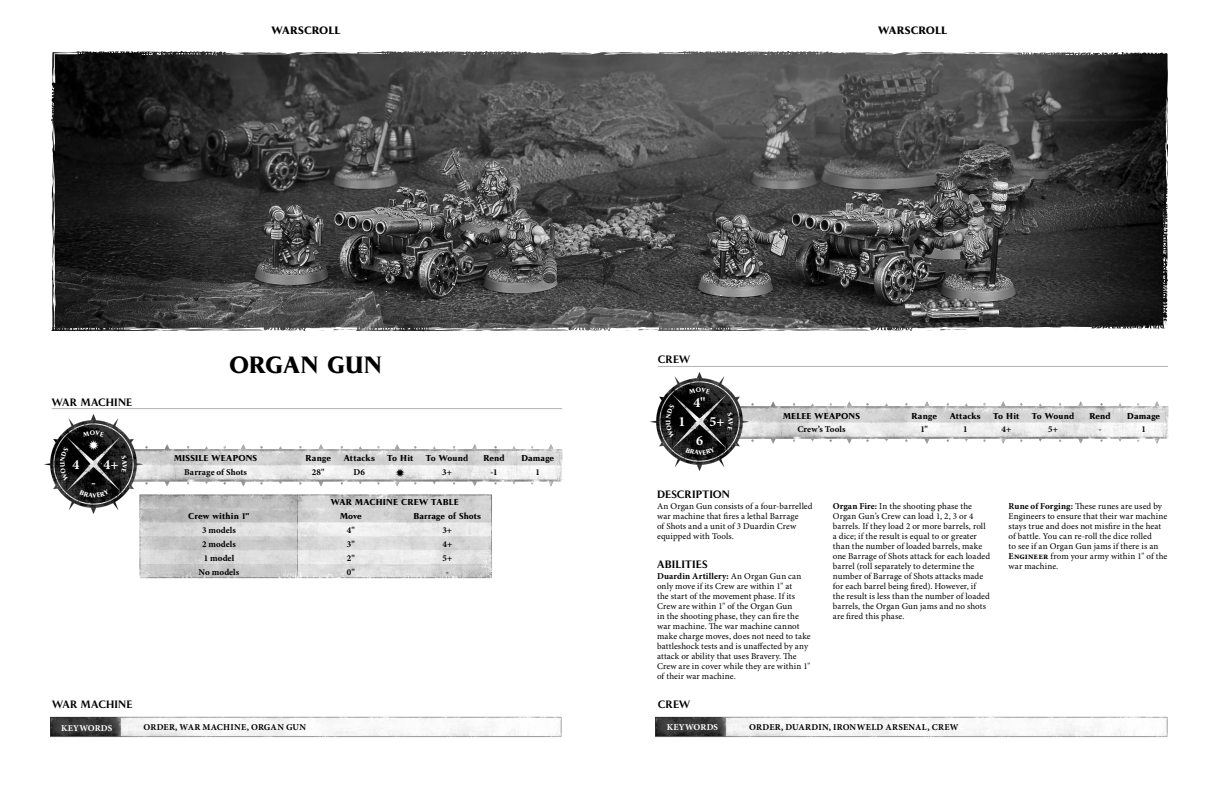
<style>
.page{position:relative;width:1219px;height:794px;background:#fff}
.page>*{position:absolute;margin:0;border:0;box-sizing:border-box;transform-origin:0 0}
._1c__Warscroll_Heade{font:700 22px "Pompei Std";letter-spacing:-.015em;color:#000}
._3g__Warscroll_Body{font:700 14px "Minion Pro";color:#fff}
._1e__Sub_Subheader{font:600 10px "Pompei Std";letter-spacing:.015em;color:#000}
._1c__Warscroll_Heade-2{font:700 10px "Pompei Std";letter-spacing:.005em;color:#000}
._1__WM_Sub_Sub_Heade{font:600 10px "Pompei Std";letter-spacing:.015em;color:#000}
._3g__Warscroll_Body-2{font:9px/10px "Minion Pro";letter-spacing:.01em;color:#000}
._3f__Warscroll_Table{font:700 9px "Minion Pro";letter-spacing:.005em;color:#000}
._3h__Warscroll_Keywo{font:700 9px "Minion Pro";letter-spacing:.025em;color:#000}
._1c__Warscroll_Heade-3{font:700 9px "Minion Pro";letter-spacing:.01em;color:#fff}
._3e__Warscroll_Table{font:700 8px "Pompei Std";letter-spacing:.02em;color:#000}
.s1{font-weight:700}
</style>
<div class="page">
<img style="left:749px;top:401px;width:419px;height:43px">
<img style="left:143px;top:444px;width:419px;height:43px">
<img style="left:651px;top:372px;width:98px;height:98px">
<img style="left:45px;top:415px;width:98px;height:98px">
<img style="left:135px;top:489px;width:357px;height:90px">
<img style="left:50px;top:716px;width:512px;height:22px">
<img style="left:655px;top:716px;width:513px;height:22px">
<hr style="left:52px;top:408px;width:510px;height:1px;background:#b2b2b2">
<hr style="left:658px;top:366px;width:510px;height:1px;background:#b2b2b2">
<svg style="left:51px;top:51px;width:1117px;height:280px"></svg>
<img style="left:711px;top:51px;width:77px;height:2px">
<svg style="left:689px;top:387px;width:21px;height:7px"></svg>
<svg style="left:727px;top:412px;width:6px;height:18px"></svg>
<svg style="left:685px;top:447px;width:30px;height:8px"></svg>
<svg style="left:666px;top:404px;width:9px;height:34px"></svg>
<svg style="left:121px;top:455px;width:6px;height:18px"></svg>
<svg style="left:79px;top:489px;width:30px;height:9px"></svg>
<svg style="left:60px;top:447px;width:9px;height:34px"></svg>
<svg style="left:396px;top:468px;width:9px;height:9px"></svg>
<svg style="left:83px;top:430px;width:21px;height:20px"></svg>
<p class="_1c__Warscroll_Heade-2" style="left:272px;top:24px;width:71px">WARSCROLL</p>
<p class="_1c__Warscroll_Heade-2" style="left:878px;top:24px;width:71px">WARSCROLL</p>
<p class="_1c__Warscroll_Heade" style="left:229px;top:351px;width:154px">ORGAN GUN</p>
<p class="_1__WM_Sub_Sub_Heade" style="left:658px;top:353px;width:34px">CREW</p>
<p class="_1__WM_Sub_Sub_Heade" style="left:52px;top:395px;width:82px">WAR MACHINE</p>
<p class="_3g__Warscroll_Body" style="left:678px;top:413px;width:8px">1</p>
<p class="_3g__Warscroll_Body" style="left:693px;top:394px;width:14px">4"</p>
<p class="_3g__Warscroll_Body" style="left:696px;top:432px;width:8px">6</p>
<p class="_3g__Warscroll_Body" style="left:709px;top:413px;width:16px">5+</p>
<p class="_3e__Warscroll_Table" style="left:783px;top:410px;width:79px">MELEE WEAPONS</p>
<p class="_3e__Warscroll_Table" style="left:911px;top:410px;width:27px">Range</p>
<p class="_3e__Warscroll_Table" style="left:950px;top:410px;width:33px">Attacks</p>
<p class="_3e__Warscroll_Table" style="left:993px;top:410px;width:28px">To Hit</p>
<p class="_3e__Warscroll_Table" style="left:1032px;top:410px;width:44px">To Wound</p>
<p class="_3e__Warscroll_Table" style="left:1089px;top:410px;width:23px">Rend</p>
<p class="_3e__Warscroll_Table" style="left:1127px;top:410px;width:34px">Damage</p>
<p class="_3f__Warscroll_Table" style="left:797px;top:424px;width:50px">Crew’s Tools</p>
<p class="_3f__Warscroll_Table" style="left:920px;top:424px;width:9px">1"</p>
<p class="_3f__Warscroll_Table" style="left:963px;top:424px;width:6px">1</p>
<p class="_3f__Warscroll_Table" style="left:1001px;top:424px;width:11px">4+</p>
<p class="_3f__Warscroll_Table" style="left:1048px;top:424px;width:11px">5+</p>
<p class="_3f__Warscroll_Table" style="left:1098px;top:424px;width:5px">-</p>
<p class="_3f__Warscroll_Table" style="left:1141px;top:424px;width:6px">1</p>
<p class="_3g__Warscroll_Body" style="left:72px;top:456px;width:8px">4</p>
<p class="_3g__Warscroll_Body" style="left:103px;top:456px;width:17px">4+</p>
<p class="_3e__Warscroll_Table" style="left:174px;top:453px;width:85px">MISSILE WEAPONS</p>
<p class="_3e__Warscroll_Table" style="left:306px;top:453px;width:27px">Range</p>
<p class="_3e__Warscroll_Table" style="left:344px;top:453px;width:33px">Attacks</p>
<p class="_3e__Warscroll_Table" style="left:387px;top:453px;width:28px">To Hit</p>
<p class="_3e__Warscroll_Table" style="left:426px;top:453px;width:44px">To Wound</p>
<p class="_3e__Warscroll_Table" style="left:483px;top:453px;width:23px">Rend</p>
<p class="_3e__Warscroll_Table" style="left:521px;top:453px;width:34px">Damage</p>
<p class="_3f__Warscroll_Table" style="left:184px;top:467px;width:64px">Barrage of Shots</p>
<p class="_3f__Warscroll_Table" style="left:312px;top:467px;width:14px">28"</p>
<p class="_3f__Warscroll_Table" style="left:354px;top:467px;width:13px">D6</p>
<p class="_3f__Warscroll_Table" style="left:442px;top:467px;width:11px">3+</p>
<p class="_3f__Warscroll_Table" style="left:490px;top:467px;width:9px">-1</p>
<p class="_3f__Warscroll_Table" style="left:535px;top:467px;width:6px">1</p>
<p class="_3g__Warscroll_Body" style="left:91px;top:474px;width:6px">-</p>
<p class="_3e__Warscroll_Table" style="left:331px;top:497px;width:129px">WAR MACHINE CREW TABLE</p>
<p class="_3e__Warscroll_Table" style="left:188px;top:511px;width:63px">Crew within 1"</p>
<p class="_3e__Warscroll_Table" style="left:340px;top:511px;width:23px">Move</p>
<p class="_3e__Warscroll_Table" style="left:413px;top:511px;width:69px">Barrage of Shots</p>
<p class="_3f__Warscroll_Table" style="left:202px;top:525px;width:35px">3 models</p>
<p class="_3f__Warscroll_Table" style="left:347px;top:525px;width:9px">4"</p>
<p class="_3f__Warscroll_Table" style="left:442px;top:525px;width:11px">3+</p>
<p class="_3f__Warscroll_Table" style="left:202px;top:539px;width:35px">2 models</p>
<p class="_3f__Warscroll_Table" style="left:347px;top:539px;width:9px">3"</p>
<p class="_3f__Warscroll_Table" style="left:442px;top:539px;width:11px">4+</p>
<p class="_3f__Warscroll_Table" style="left:204px;top:552px;width:32px">1 model</p>
<p class="_3f__Warscroll_Table" style="left:347px;top:552px;width:10px">2"</p>
<p class="_3f__Warscroll_Table" style="left:442px;top:552px;width:11px">5+</p>
<p class="_3f__Warscroll_Table" style="left:199px;top:566px;width:42px">No models</p>
<p class="_3f__Warscroll_Table" style="left:347px;top:566px;width:10px">0"</p>
<p class="_3f__Warscroll_Table" style="left:446px;top:566px;width:5px">-</p>
<p class="_1e__Sub_Subheader" style="left:657px;top:487px;width:74px">DESCRIPTION</p>
<p class="_3g__Warscroll_Body-2" style="left:657px;top:501px;width:157px">An Organ Gun consists of a four-barrelled war machine that fires a lethal Barrage<br>of Shots and a unit of 3 Duardin Crew equipped with Tools.</p>
<p class="_1e__Sub_Subheader" style="left:657px;top:557px;width:52px">ABILITIES</p>
<p class="_3g__Warscroll_Body-2" style="left:657px;top:571px;width:155px"><span class="s1">Duardin Artillery:</span> An Organ Gun can only move if its Crew are within 1" at<br>the start of the movement phase. If its Crew are within 1" of the Organ Gun<br>in the shooting phase, they can fire the war machine. The war machine cannot make charge moves, does not need to take battleshock tests and is unaffected by any attack or ability that uses Bravery. The Crew are in cover while they are within 1" of their war machine.</p>
<p class="_3g__Warscroll_Body-2" style="left:833px;top:501px;width:159px"><span class="s1">Organ Fire:</span> In the shooting phase the Organ Gun’s Crew can load 1, 2, 3 or 4 barrels. If they load 2 or more barrels, roll a dice; if the result is equal to or greater than the number of loaded barrels, make one Barrage of Shots attack for each loaded barrel (roll separately to determine the number of Barrage of Shots attacks made for each barrel being fired). However, if<br>the result is less than the number of loaded barrels, the Organ Gun jams and no shots are fired this phase.</p>
<p class="_3g__Warscroll_Body-2" style="left:1009px;top:501px;width:160px"><span class="s1">Rune of Forging:</span> These runes are used by Engineers to ensure that their war machine stays true and does not misfire in the heat of battle. You can re-roll the dice rolled<br>to see if an Organ Gun jams if there is an <span class="s1">Engineer</span> from your army within 1" of the war machine.</p>
<p class="_1e__Sub_Subheader" style="left:52px;top:698px;width:82px">WAR MACHINE</p>
<p class="_1e__Sub_Subheader" style="left:658px;top:698px;width:34px">CREW</p>
<p class="_1c__Warscroll_Heade-3" style="left:61px;top:722px;width:53px">KEYWORDS</p>
<p class="_3h__Warscroll_Keywo" style="left:143px;top:722px;width:164px">ORDER, WAR MACHINE, ORGAN GUN</p>
<p class="_1c__Warscroll_Heade-3" style="left:667px;top:721px;width:53px">KEYWORDS</p>
<p class="_3h__Warscroll_Keywo" style="left:749px;top:721px;width:211px">ORDER, DUARDIN, IRONWELD ARSENAL, CREW</p>
</div>
